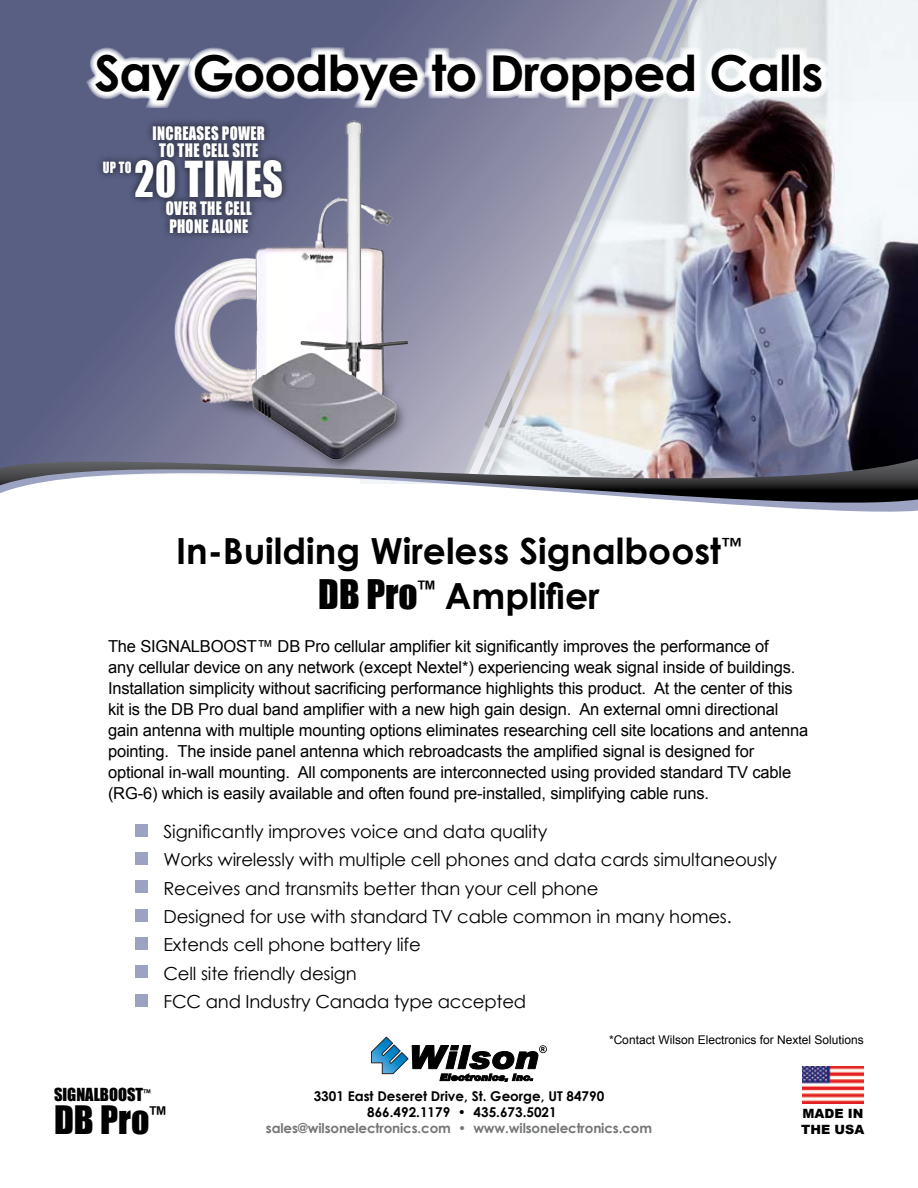
<style>
.page{position:relative;width:918px;height:1188px;background:#fff}
.page>*{position:absolute;margin:0;border:0;box-sizing:border-box;transform-origin:0 0}
.t1{font:700 49.5px "Century Gothic";letter-spacing:-.02em;color:#000}
.t2{font:45.6px "Impact";color:#fff;scale:.87 1}
.t3{font:700 36px/45px "Century Gothic";color:#000;text-align:center}
.t4{font:36px "Impact";color:#000}
.t5{font:18px/28.3px "Century Gothic";letter-spacing:-.01em;color:#000}
.t6{font:17.1px/17.9px "Impact";letter-spacing:.02em;color:#fff;text-align:center;scale:.87 1}
.t7{font:16.5px/21px "Arial";letter-spacing:-.01em;color:#000}
.t8{font:16.5px "Impact";color:#000}
.t9{font:14.25px "Impact";color:#fff;scale:.87 1}
.t10{font:700 13.5px/16.2px "Century Gothic";color:#000;text-align:center}
.t11{font:700 13.5px "Century Gothic";letter-spacing:-.01em;color:#757779}
.t12{font:900 12.75px/15.3px "Arial";color:#000}
.t13{font:12px "Arial";color:#000}
.s1{font-family:"Impact";font-weight:400;font-size:37.5px}
</style>
<div class="page">
<img style="left:731px;top:0;width:187px;height:410px">
<div style="left:0;top:0;width:731px;height:488px;background:#000;opacity:.25"></div>
<svg style="left:672px;top:0;width:25px;height:410px;background:#b5baca"></svg>
<svg style="left:0;top:0;width:672px;height:410px;background:#8a8ca4"></svg>
<svg style="left:371px;top:1036px;width:176px;height:46px"></svg>
<img style="left:290px;top:135px;width:119px;height:53px">
<img style="left:172px;top:188px;width:237px;height:222px">
<div style="left:95px;top:118px;width:195px;height:123px;background:#000;opacity:.75"></div>
<img style="left:803px;top:1066px;width:60px;height:37px">
<svg style="left:76px;top:36px;width:766px;height:99px"></svg>
<svg style="left:0;top:410px;width:918px;height:102px;background:#9090a2"></svg>
<svg style="left:0;top:456px;width:918px;height:52px"></svg>
<div style="left:135px;top:824px;width:13px;height:13px;background:#9ca2c2"></div>
<div style="left:135px;top:852px;width:13px;height:13px;background:#9ca2c2"></div>
<div style="left:135px;top:880px;width:13px;height:13px;background:#9ca2c2"></div>
<div style="left:135px;top:909px;width:13px;height:13px;background:#9ca2c2"></div>
<div style="left:135px;top:937px;width:13px;height:13px;background:#9ca2c2"></div>
<div style="left:135px;top:965px;width:13px;height:13px;background:#9ca2c2"></div>
<div style="left:135px;top:994px;width:13px;height:13px;background:#9ca2c2"></div>
<h1 class="t1" style="left:95px;top:36px;width:730px">Say Goodbye to Dropped Calls</h1>
<p class="t6" style="left:153px;top:124px;width:131px">INCREASES POWER<br>TO THE CELL SITE</p>
<h2 class="t2" style="left:134px;top:144px;width:170px">20 TIMES</h2>
<p class="t6" style="left:166px;top:199px;width:93px;text-align:left">OVER THE CELL<br>PHONE ALON</p>
<p class="t9" style="left:103px;top:157px;width:27px">UP TO</p>
<p class="t6" style="left:242px;top:217px;width:9px">E</p>
<h3 class="t3" style="left:176px;top:527px;width:567px">In-Building Wireless signalboost<sup>™<br></sup><span class="s1">DB PRO</span><sup>™</sup> Amplifier</h3>
<p class="t7" style="left:108px;top:636px;width:702px">The SIGNALBOOST™ DB Pro cellular amplifier kit significantly improves the performance of<br>any cellular device on any network (except Nextel*) experiencing weak signal inside of buildings.<br>Installation simplicity without sacrificing performance highlights this product. At the center of this kit is the DB Pro dual band amplifier with a new high gain design. An external omni directional gain antenna with multiple mounting options eliminates researching cell site locations and antenna pointing. The inside panel antenna which rebroadcasts the amplified signal is designed for optional in-wall mounting. All components are interconnected using provided standard TV cable (RG-6) which is easily available and often found pre-installed, simplifying cable runs.</p>
<p class="t5" style="left:164px;top:817px;width:615px">Significantly improves voice and data quality<br>Works wirelessly with multiple cell phones and data cards simultaneously Receives and transmits better than your cell phone<br>Designed for use with standard TV cable common in many homes.<br>Extends cell phone battery life<br>Cell site friendly design<br>FCC and Industry Canada type accepted</p>
<p class="t13" style="left:609px;top:1032px;width:256px">*Contact Wilson Electronics for Nextel Solutions</p>
<p class="t8" style="left:54px;top:1082px;width:98px">SIGNALBOOST<sup>™</sup></p>
<h3 class="t4" style="left:54px;top:1092px;width:113px">DB PRO<sup>™</sup></h3>
<p class="t10" style="left:314px;top:1087px;width:292px">3301 East Deseret Drive, St. George, UT 84790<br>866.492.1179 • 435.673.5021</p>
<p class="t11" style="left:266px;top:1118px;width:388px">sales@wilsonelectronics.com • www.wilsonelectronics.com</p>
<p class="t12" style="left:801px;top:1106px;width:65px">MADE IN<br>THE USA</p>
</div>
